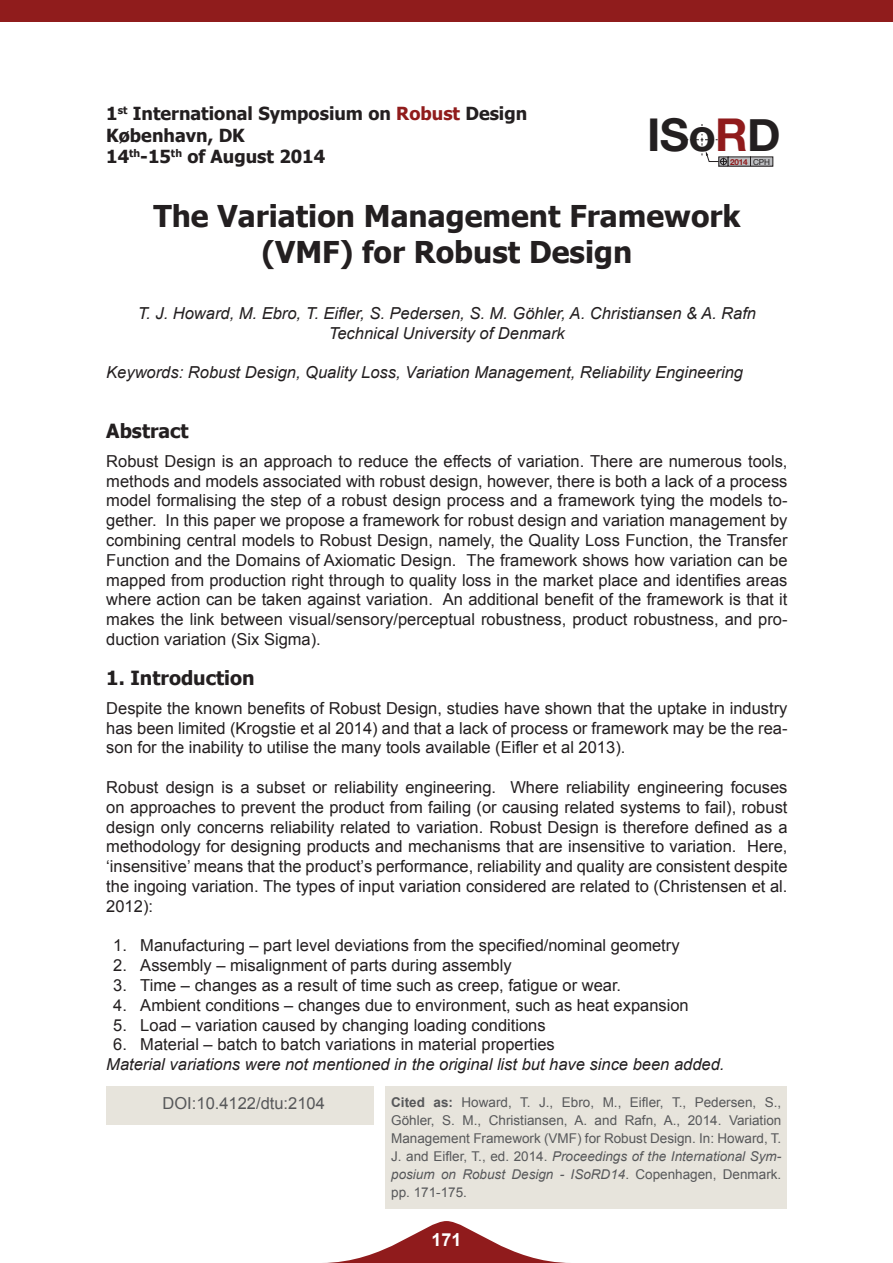
<style>
.page{position:relative;width:893px;height:1263px;background:#fff}
.page>*{position:absolute;margin:0;border:0;box-sizing:border-box;transform-origin:0 0}
.t1{font:700 45.15px "Helvetica Neue";letter-spacing:-.015em;color:#231f20}
.t2{font:700 30px/36px "Tahoma";color:#231f20;text-align:center}
.Heading_1{font:700 19.5px "Tahoma";color:#231f20}
.t3{font:700 18px/21.6px "Tahoma";color:#231f20}
.t4{font:700 18px "Arial";color:#fff}
.Body_Text{font:16.5px/19.8px "Arial";color:#231f20;text-align:justify}
.Keywords{font:italic 16.5px "Arial";color:#231f20}
.Body_Text-2{font:italic 16.5px "Arial";color:#231f20}
.Author_s{font:italic 16.5px "Arial";color:#231f20}
.Affiliation{font:italic 16.5px "Arial";color:#231f20}
.Bullets_no_bullets{font:16.5px "Arial";color:#57585a}
.Body_Text-3{font:13.5px/18px "Arial";color:#57585a;text-align:justify}
.t5{font:700 8.25px "Helvetica Neue";color:#901b1c}
.t6{font:8.25px "Helvetica Neue";color:#231f20}
.s1{color:#901c1c}
.s2{color:#901b1c}
.s3{font-weight:700}
.s4{font-style:italic}
</style>
<div class="page">
<svg style="left:324px;top:1221px;width:245px;height:42px"></svg>
<div style="left:106px;top:1086px;width:268px;height:39px;background:#e7e4dc"></div>
<div style="left:385px;top:1086px;width:402px;height:123px;background:#e7e4dc"></div>
<div style="left:719px;top:157px;width:9px;height:9px;border:1px solid #231f20"></div>
<div style="left:728px;top:157px;width:22px;height:9px;background:#bcbdc0"></div>
<div style="left:750px;top:157px;width:23px;height:9px;background:#bcbdc0"></div>
<div style="left:750px;top:157px;width:23px;height:9px;border:1px solid #231f20"></div>
<svg style="left:686px;top:124px;width:41px;height:41px"></svg>
<div style="left:0;top:0;width:893px;height:21px;background:#901c1c"></div>
<p class="t3" style="left:106px;top:102px;width:422px">1<sup>st</sup> International Symposium on <span class="s1">Robust</span> Design<br>København, DK<br>14<sup>th</sup>-15<sup>th</sup> of August 2014</p>
<p class="t2" style="left:153px;top:196px;width:589px">The Variation Management Framework (VMF) for Robust Design</p>
<p class="Author_s" style="left:138px;top:302px;width:620px">T. J. Howard, M. Ebro, T. Eifler, S. Pedersen, S. M. Göhler, A. Christiansen &amp; A. Rafn</p>
<p class="Affiliation" style="left:329px;top:322px;width:237px">Technical University of Denmark</p>
<p class="Keywords" style="left:106px;top:362px;width:638px">Keywords: Robust Design, Quality Loss, Variation Management, Reliability Engineering</p>
<h1 class="t1" style="left:647px;top:100px;width:135px">ISo<span class="s2">R</span>D</h1>
<p class="t5" style="left:730px;top:155px;width:19px">2014</p>
<p class="t6" style="left:753px;top:156px;width:18px">CPH</p>
<p class="Heading_1" style="left:106px;top:418px;width:84px">Abstract</p>
<p class="Body_Text" style="left:106px;top:451px;width:683px">Robust Design is an approach to reduce the effects of variation. There are numerous tools, methods and models associated with robust design, however, there is both a lack of a process model formalising the step of a robust design process and a framework tying the models to&shy;gether. In this paper we propose a framework for robust design and variation management by combining central models to Robust Design, namely, the Quality Loss Function, the Transfer Function and the Domains of Axiomatic Design. The framework shows how variation can be mapped from production right through to quality loss in the market place and identifies areas where action can be taken against variation. An additional benefit of the framework is that it makes the link between visual/sensory/perceptual robustness, product robustness, and pro&shy;duction variation (Six Sigma).</p>
<p class="Heading_1" style="left:106px;top:665px;width:150px">1. Introduction</p>
<p class="Body_Text" style="left:106px;top:698px;width:683px">Despite the known benefits of Robust Design, studies have shown that the uptake in industry has been limited (Krogstie et al 2014) and that a lack of process or framework may be the rea&shy;son for the inability to utilise the many tools available (Eifler et al 2013).</p>
<p class="Body_Text" style="left:106px;top:777px;width:683px">Robust design is a subset or reliability engineering. Where reliability engineering focuses on approaches to prevent the product from failing (or causing related systems to fail), robust design only concerns reliability related to variation. Robust Design is therefore defined as a methodology for designing products and mechanisms that are insensitive to variation. Here, ‘insensitive’ means that the product’s performance, reliability and quality are consistent despite the ingoing variation. The types of input variation considered are related to (Christensen et al.<br>2012):</p>
<p class="Body_Text" style="left:113px;top:936px;width:568px">1. Manufacturing – part level deviations from the specified/nominal geometry</p>
<p class="Body_Text" style="left:113px;top:956px;width:400px">2. Assembly – misalignment of parts during assembly</p>
<p class="Body_Text" style="left:113px;top:975px;width:509px">3. Time – changes as a result of time such as creep, fatigue or wear.</p>
<p class="Body_Text" style="left:113px;top:995px;width:577px">4. Ambient conditions – changes due to environment, such as heat expansion</p>
<p class="Body_Text" style="left:113px;top:1015px;width:434px">5. Load – variation caused by changing loading conditions</p>
<p class="Body_Text" style="left:113px;top:1035px;width:443px">6. Material – batch to batch variations in material properties</p>
<p class="Body_Text-2" style="left:106px;top:1054px;width:620px">Material variations were not mentioned in the original list but have since been added.</p>
<p class="Body_Text-3" style="left:391px;top:1093px;width:392px"><span class="s3">Cited as:</span> Howard, T. J., Ebro, M., Eifler, T., Pedersen, S., Göhler, S. M., Christiansen, A. and Rafn, A., 2014. Variation Management Framework (VMF) for Robust Design. In: Howard, T.<br>J. and Eifler, T., ed. 2014. <span class="s4">Proceedings of the International Sym&shy;posium on Robust Design - ISoRD14</span>. Copenhagen, Denmark. pp. 171-175.</p>
<p class="Bullets_no_bullets" style="left:163px;top:1092px;width:164px">DOI:10.4122/dtu:2104</p>
<p class="t4" style="left:431px;top:1228px;width:32px">171</p>
</div>
